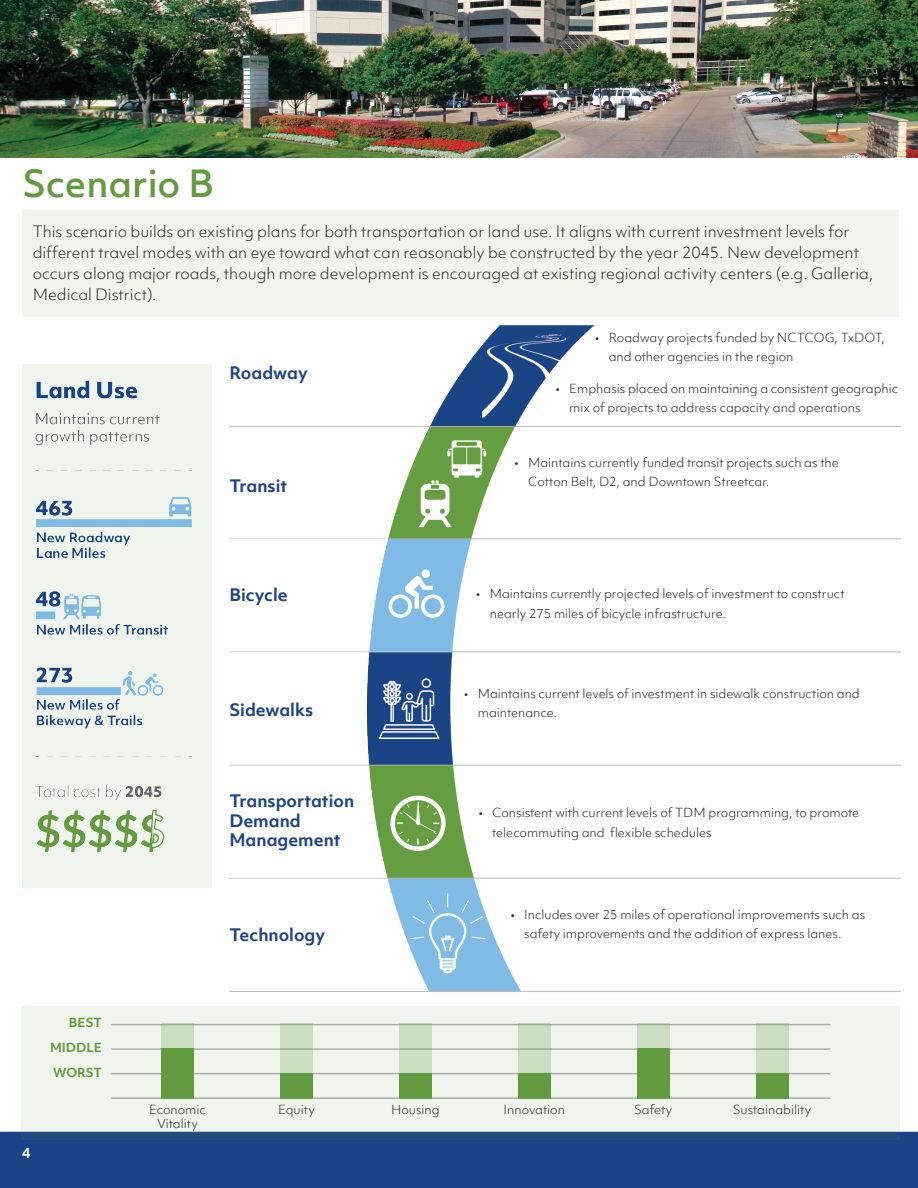
<style>
.page{position:relative;width:918px;height:1188px;background:#fff}
.page>*{position:absolute;margin:0;border:0;box-sizing:border-box;transform-origin:0 0}
.t1{font:500 36px "Objektiv Mk 1";color:#639b41}
.t2{font:700 16.5px/19.5px "Objektiv Mk 1";color:#1b4385}
.t3{font:300 15px/21px "Objektiv Mk 1";color:#231f20}
.t4{font:700 13.5px "Objektiv Mk 1";color:#fff}
.t5{font:300 12px/19.5px "Objektiv Mk 1";color:#231f20}
.t6{font:700 12px/24.5px "Objektiv Mk 1";color:#639b41}
</style>
<div class="page">
<div style="left:0;top:1116px;width:918px;height:72px;background:#194486"></div>
<img style="left:0;top:0;width:918px;height:158px">
<div style="left:22px;top:210px;width:877px;height:107px;background:#eff5ec"></div>
<svg style="left:21px;top:1006px;width:878px;height:133px;background:#d7e2d7"></svg>
<img style="left:229px;top:325px;width:671px;height:667px">
<div style="left:22px;top:364px;width:190px;height:524px;background:#eff5ec"></div>
<img style="left:35px;top:380px;width:157px;height:472px">
<h1 class="t1" style="left:22px;top:158px;width:193px">Scenario B</h1>
<p class="t3" style="left:33px;top:220px;width:842px">This scenario builds on existing plans for both transportation or land use. It aligns with current investment levels for different travel modes with an eye toward what can reasonably be constructed by the year 2045. New development occurs along major roads, though more development is encouraged at existing regional activity centers (e.g. Galleria, Medical District).</p>
<p class="t6" style="left:69px;top:1010px;width:34px">BEST</p>
<p class="t6" style="left:50px;top:1035px;width:53px">MIDDLE<br>WORST</p>
<p class="t4" style="left:22px;top:1143px;width:10px">4</p>
<h2 class="t2" style="left:229px;top:363px;width:80px">Roadway</h2>
<h2 class="t2" style="left:229px;top:475px;width:59px">Transit</h2>
<h2 class="t2" style="left:229px;top:585px;width:60px">Bicycle</h2>
<h2 class="t2" style="left:229px;top:700px;width:85px">Sidewalks</h2>
<h2 class="t2" style="left:229px;top:791px;width:126px">Transportation<br>Demand<br>Management</h2>
<h2 class="t2" style="left:229px;top:924px;width:97px">Technology</h2>
<p class="t5" style="left:609px;top:327px;width:278px;text-indent:-14px">• Roadway projects funded by NCTCOG, TxDOT, and other agencies in the region</p>
<p class="t5" style="left:569px;top:378px;width:330px;text-indent:-14px">• Emphasis placed on maintaining a consistent geographic mix of projects to address capacity and operations</p>
<p class="t5" style="left:528px;top:453px;width:312px;text-indent:-14px">• Maintains currently funded transit projects such as the<br>Cotton Belt, D2, and Downtown Streetcar.</p>
<p class="t5" style="left:490px;top:584px;width:356px;text-indent:-14px">• Maintains currently projected levels of investment to construct nearly 275 miles of bicycle infrastructure.</p>
<p class="t5" style="left:478px;top:684px;width:383px;text-indent:-14px">• Maintains current levels of investment in sidewalk construction and maintenance.</p>
<p class="t5" style="left:492px;top:803px;width:368px;text-indent:-14px">• Consistent with current levels of TDM programming, to promote telecommuting and flexible schedules</p>
<p class="t5" style="left:524px;top:904px;width:342px;text-indent:-14px">• Includes over 25 miles of operational improvements such as safety improvements and the addition of express lanes.</p>
<p class="t5" style="left:149px;top:1103px;width:58px;line-height:13.5px;text-align:center">Economic<br>Vitality</p>
<p class="t5" style="left:278px;top:1100px;width:38px">Equity</p>
<p class="t5" style="left:391px;top:1100px;width:50px">Housing</p>
<p class="t5" style="left:504px;top:1100px;width:63px">Innovation</p>
<p class="t5" style="left:634px;top:1100px;width:40px">Safety</p>
<p class="t5" style="left:733px;top:1100px;width:80px">Sustainability</p>
</div>
